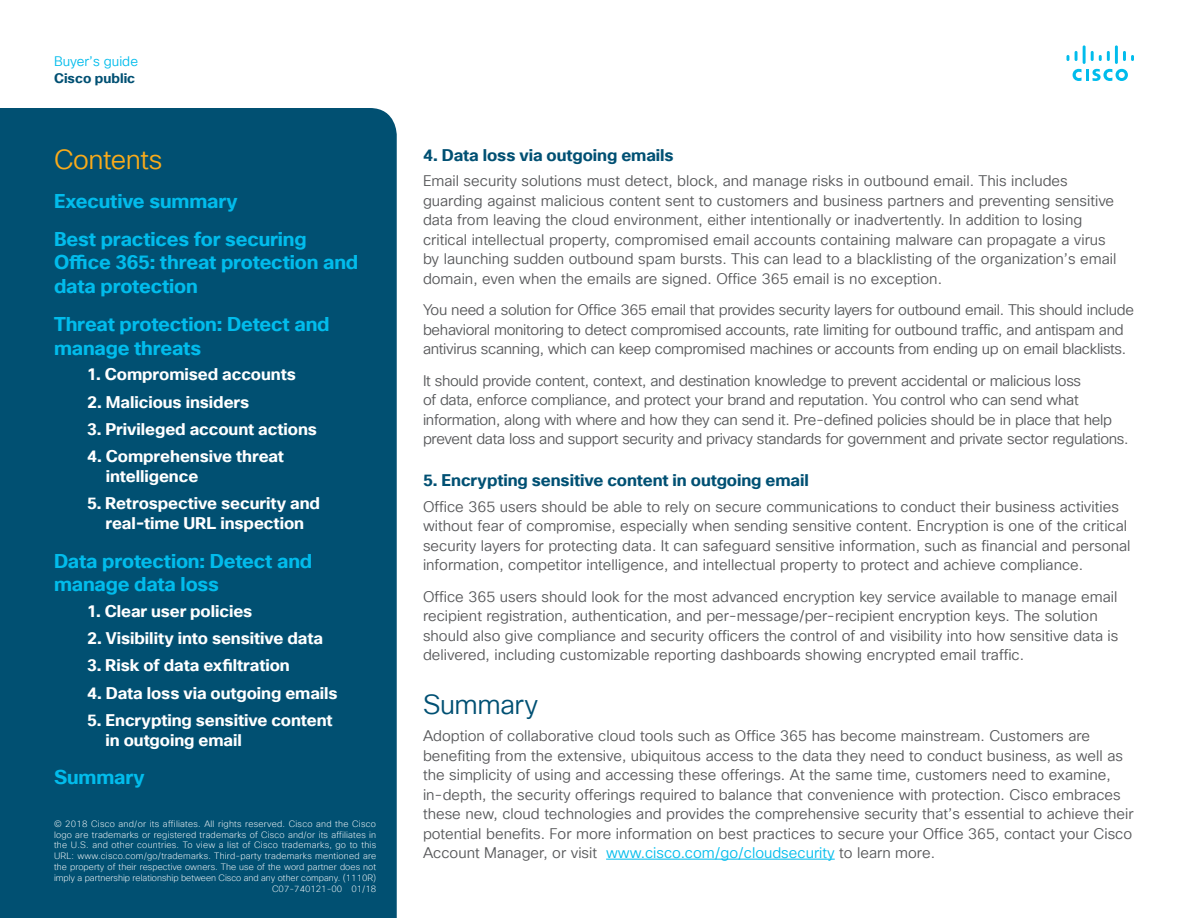
<style>
.page{position:relative;width:1188px;height:918px;background:#fff}
.page>*{position:absolute;margin:0;border:0;box-sizing:border-box;transform-origin:0 0}
.Subhead2_Orange{font:27px "Cisco Sans TT Light";letter-spacing:-.02em;color:#faab1a}
.Subhead2_Indigo{font:27px "Cisco Sans TT Light";letter-spacing:-.015em;color:#005073}
.Subhead3_Green{font:700 19.5px/23.4px "Cisco Sans TT";letter-spacing:-.01em;color:#01bcec}
.Subhead3_Indigo{font:700 16.5px/19.8px "Cisco Sans TT";letter-spacing:-.005em;color:#fff}
.Subhead3_Indigo-2{font:700 16.5px "Cisco Sans TT";letter-spacing:-.005em;color:#005073}
.Body{font:15px/19.5px "Cisco Sans TT Light";color:#57585a}
.Body-2{font:15px/19.5px "Cisco Sans TT Light";letter-spacing:-.02em;color:#57585a}
.t1{font:13.5px "Cisco Sans TT Light";color:#01bcec}
.t2{font:700 13.5px "Cisco Sans TT";color:#005073}
.t3{font:200 9px/10.8px "Cisco Sans TT";letter-spacing:.02em;color:#fff;text-align:right}
.s1{color:#01bcec}
</style>
<div class="page">
<svg style="left:1073px;top:69px;width:55px;height:12px"></svg>
<svg style="left:1067px;top:55px;width:2px;height:6px"></svg>
<svg style="left:1075px;top:51px;width:3px;height:10px"></svg>
<hr style="left:1083px;top:45px;width:3px;height:19px;background:#01bcec">
<svg style="left:1091px;top:51px;width:19px;height:10px"></svg>
<hr style="left:1115px;top:45px;width:3px;height:19px;background:#01bcec">
<svg style="left:1123px;top:51px;width:11px;height:10px"></svg>
<div style="left:0;top:108px;width:397px;height:810px;background:#015072"></div>
<hr style="left:606px;top:859px;width:229px;height:1px;background:#01bcec">
<p class="t1" style="left:54px;top:53px;width:86px">Buyer’s guide</p>
<p class="t2" style="left:54px;top:69px;width:83px">Cisco public</p>
<p class="Subhead2_Orange" style="left:54px;top:142px;width:110px">Contents</p>
<p class="Subhead3_Green" style="left:54px;top:190px;width:185px">Executive summary</p>
<p class="Subhead3_Green" style="left:54px;top:228px;width:306px">Best practices for securing<br>Office 365: threat protection and data protection</p>
<p class="Subhead3_Green" style="left:54px;top:313px;width:277px">Threat protection: Detect and manage threats</p>
<p class="Subhead3_Indigo" style="left:87px;top:365px;width:211px">1. Compromised accounts</p>
<p class="Subhead3_Indigo" style="left:87px;top:392px;width:164px">2. Malicious insiders</p>
<p class="Subhead3_Indigo" style="left:87px;top:420px;width:232px">3. Privileged account actions</p>
<p class="Subhead3_Indigo" style="left:106px;top:447px;width:180px;text-indent:-19px">4. Comprehensive threat intelligence</p>
<p class="Subhead3_Indigo" style="left:87px;top:494px;width:235px;text-align:center">5. Retrospective security and real-time URL inspection</p>
<p class="Subhead3_Green" style="left:54px;top:550px;width:260px">Data protection: Detect and manage data loss</p>
<p class="Subhead3_Indigo" style="left:87px;top:602px;width:167px">1. Clear user policies</p>
<p class="Subhead3_Indigo" style="left:87px;top:629px;width:238px">2. Visibility into sensitive data</p>
<p class="Subhead3_Indigo" style="left:87px;top:656px;width:204px">3. Risk of data exfiltration</p>
<p class="Subhead3_Indigo" style="left:87px;top:683px;width:252px">4. Data loss via outgoing emails</p>
<p class="Subhead3_Indigo" style="left:106px;top:711px;width:229px;text-indent:-19px">5. Encrypting sensitive content in outgoing email</p>
<p class="Subhead3_Green" style="left:54px;top:766px;width:92px">Summary</p>
<p class="t3" style="left:54px;top:819px;width:324px">© 2018 Cisco and/or its affiliates. All rights reserved. Cisco and the Cisco logo are trademarks or registered trademarks of Cisco and/or its affiliates in the U.S. and other countries. To view a list of Cisco trademarks, go to this URL: www.cisco.com/go/trademarks. Third-party trademarks mentioned are the property of their respective owners. The use of the word partner does not imply a partnership relationship between Cisco and any other company. (1110R)<br>C07-740121-00 01/18</p>
<p class="Subhead3_Indigo-2" style="left:423px;top:144px;width:252px">4. Data loss via outgoing emails</p>
<p class="Body" style="left:423px;top:172px;width:695px">Email security solutions must detect, block, and manage risks in outbound email. This includes guarding against malicious content sent to customers and business partners and preventing sensitive data from leaving the cloud environment, either intentionally or inadvertently. In addition to losing critical intellectual property, compromised email accounts containing malware can propagate a virus by launching sudden outbound spam bursts. This can lead to a blacklisting of the organization’s email domain, even when the emails are signed. Office 365 email is no exception.</p>
<p class="Body-2" style="left:423px;top:301px;width:713px">You need a solution for Office 365 email that provides security layers for outbound email. This should include behavioral monitoring to detect compromised accounts, rate limiting for outbound traffic, and antispam and antivirus scanning, which can keep compromised machines or accounts from ending up on email blacklists.</p>
<p class="Body-2" style="left:423px;top:371px;width:707px">It should provide content, context, and destination knowledge to prevent accidental or malicious loss<br>of data, enforce compliance, and protect your brand and reputation. You control who can send what information, along with where and how they can send it. Pre-defined policies should be in place that help prevent data loss and support security and privacy standards for government and private sector regulations.</p>
<p class="Subhead3_Indigo-2" style="left:423px;top:470px;width:387px">5. Encrypting sensitive content in outgoing email</p>
<p class="Body" style="left:423px;top:497px;width:709px">Office 365 users should be able to rely on secure communications to conduct their business activities without fear of compromise, especially when sending sensitive content. Encryption is one of the critical security layers for protecting data. It can safeguard sensitive information, such as financial and personal information, competitor intelligence, and intellectual property to protect and achieve compliance.</p>
<p class="Body" style="left:423px;top:587px;width:697px">Office 365 users should look for the most advanced encryption key service available to manage email recipient registration, authentication, and per-message/per-recipient encryption keys. The solution should also give compliance and security officers the control of and visibility into how sensitive data is delivered, including customizable reporting dashboards showing encrypted email traffic.</p>
<p class="Subhead2_Indigo" style="left:423px;top:687px;width:117px">Summary</p>
<p class="Body" style="left:423px;top:727px;width:712px">Adoption of collaborative cloud tools such as Office 365 has become mainstream. Customers are benefiting from the extensive, ubiquitous access to the data they need to conduct business, as well as the simplicity of using and accessing these offerings. At the same time, customers need to examine, in-depth, the security offerings required to balance that convenience with protection. Cisco embraces these new, cloud technologies and provides the comprehensive security that’s essential to achieve their potential benefits. For more information on best practices to secure your Office 365, contact your Cisco Account Manager, or visit <span class="s1">www.cisco.com/go/cloudsecurity</span> to learn more.</p>
</div>
